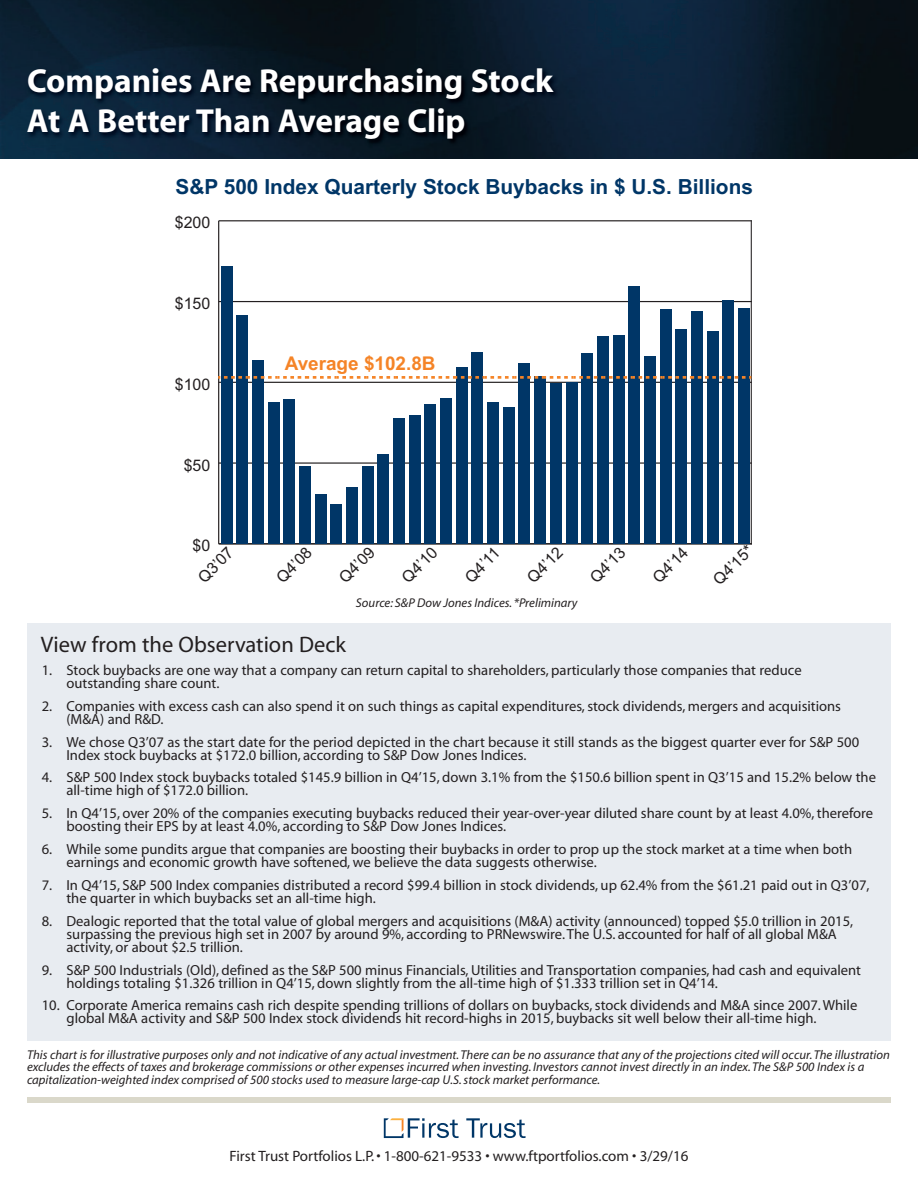
<style>
.page{position:relative;width:918px;height:1188px;background:#fff}
.page>*{position:absolute;margin:0;border:0;box-sizing:border-box;transform-origin:0 0}
.t1{font:700 33.3px/40px "Myriad";color:#fff}
.t2{font:22.5px "Myriad";color:#231f20}
.t3{font:700 20.85px "Arial";color:#003667}
.t4{font:700 18.9px "Arial";color:#f58427}
.t5{font:16.05px "Arial";color:#231f20}
.t6{font:15px "Myriad";color:#231f20}
.t7{font:14.7px/13px "Myriad";color:#231f20}
.t8{font:italic 12.75px/12.8px "Myriad";color:#231f20}
</style>
<div class="page">
<div style="left:27px;top:624px;width:864px;height:417px;background:#e8ecf1"></div>
<img style="left:0;top:0;width:918px;height:159px">
<svg style="left:466px;top:1118px;width:60px;height:20px"></svg>
<svg style="left:384px;top:1118px;width:75px;height:20px"></svg>
<div style="left:27px;top:1097px;width:864px;height:6px;background:#dad8ca"></div>
<img style="left:15px;top:52px;width:587px;height:99px">
<hr style="left:751px;top:220px;width:1px;height:324px;background:#231f20">
<hr style="left:218px;top:221px;width:1px;height:323px;background:#231f20">
<hr style="left:219px;top:543px;width:533px;height:1px;background:#231f20">
<hr style="left:219px;top:462px;width:533px;height:2px;background:#231f20">
<hr style="left:219px;top:382px;width:533px;height:1px;background:#231f20">
<hr style="left:219px;top:301px;width:533px;height:1px;background:#231f20">
<hr style="left:219px;top:220px;width:533px;height:1px;background:#231f20">
<div style="left:221px;top:266px;width:11px;height:278px;background:#003667"></div>
<div style="left:237px;top:315px;width:11px;height:229px;background:#003667"></div>
<div style="left:252px;top:360px;width:12px;height:184px;background:#003667"></div>
<div style="left:268px;top:402px;width:11px;height:142px;background:#003667"></div>
<div style="left:284px;top:399px;width:11px;height:145px;background:#003667"></div>
<div style="left:299px;top:466px;width:12px;height:78px;background:#003667"></div>
<div style="left:315px;top:494px;width:11px;height:50px;background:#003667"></div>
<div style="left:331px;top:505px;width:11px;height:39px;background:#003667"></div>
<div style="left:346px;top:487px;width:12px;height:57px;background:#003667"></div>
<div style="left:362px;top:467px;width:11px;height:77px;background:#003667"></div>
<div style="left:378px;top:455px;width:11px;height:89px;background:#003667"></div>
<div style="left:393px;top:418px;width:12px;height:126px;background:#003667"></div>
<div style="left:409px;top:415px;width:11px;height:129px;background:#003667"></div>
<div style="left:425px;top:404px;width:11px;height:140px;background:#003667"></div>
<div style="left:440px;top:399px;width:12px;height:145px;background:#003667"></div>
<div style="left:456px;top:367px;width:11px;height:177px;background:#003667"></div>
<div style="left:472px;top:353px;width:11px;height:191px;background:#003667"></div>
<div style="left:487px;top:402px;width:12px;height:142px;background:#003667"></div>
<div style="left:503px;top:408px;width:11px;height:136px;background:#003667"></div>
<div style="left:519px;top:363px;width:11px;height:181px;background:#003667"></div>
<div style="left:534px;top:376px;width:12px;height:168px;background:#003667"></div>
<div style="left:550px;top:384px;width:11px;height:160px;background:#003667"></div>
<div style="left:566px;top:382px;width:11px;height:162px;background:#003667"></div>
<div style="left:582px;top:353px;width:11px;height:191px;background:#003667"></div>
<div style="left:597px;top:337px;width:12px;height:207px;background:#003667"></div>
<div style="left:613px;top:335px;width:11px;height:209px;background:#003667"></div>
<div style="left:629px;top:287px;width:11px;height:257px;background:#003667"></div>
<div style="left:644px;top:356px;width:12px;height:188px;background:#003667"></div>
<div style="left:660px;top:309px;width:11px;height:235px;background:#003667"></div>
<div style="left:676px;top:330px;width:11px;height:214px;background:#003667"></div>
<div style="left:691px;top:311px;width:12px;height:233px;background:#003667"></div>
<div style="left:707px;top:331px;width:11px;height:213px;background:#003667"></div>
<div style="left:723px;top:301px;width:11px;height:243px;background:#003667"></div>
<div style="left:738px;top:308px;width:12px;height:236px;background:#003667"></div>
<svg style="left:218px;top:376px;width:533px;height:3px"></svg>
<h1 class="t1" style="left:27px;top:64px;width:528px">Companies Are Repurchasing Stock<br>At A Better Than Average Clip</h1>
<h3 class="t3" style="left:176px;top:172px;width:579px">S&amp;P 500 Index Quarterly Stock Buybacks in $ U.S. Billions</h3>
<p class="t5" style="left:175px;top:212px;width:37px">$200</p>
<p class="t5" style="left:175px;top:292px;width:37px">$150</p>
<p class="t5" style="left:175px;top:373px;width:37px">$100</p>
<p class="t5" style="left:184px;top:454px;width:28px">$50</p>
<p class="t5" style="left:193px;top:535px;width:19px">$0</p>
<p class="t5" style="left:193px;top:572px;width:44px;rotate:-45deg">Q3’07</p>
<p class="t4" style="left:285px;top:350px;width:152px">Average $102.8B</p>
<p class="t5" style="left:271px;top:572px;width:44px;rotate:-45deg">Q4’08</p>
<p class="t5" style="left:334px;top:572px;width:44px;rotate:-45deg">Q4’09</p>
<p class="t5" style="left:397px;top:572px;width:44px;rotate:-45deg">Q4’10</p>
<p class="t5" style="left:460px;top:572px;width:43px;rotate:-45deg">Q4’11</p>
<p class="t5" style="left:522px;top:572px;width:44px;rotate:-45deg">Q4’12</p>
<p class="t5" style="left:585px;top:572px;width:44px;rotate:-45deg">Q4’13</p>
<p class="t8" style="left:356px;top:598px;width:223px">Source: S&amp;P Dow Jones Indices. *Preliminary</p>
<p class="t5" style="left:648px;top:572px;width:44px;rotate:-45deg">Q4’14</p>
<p class="t5" style="left:708px;top:574px;width:50px;rotate:-45deg">Q4’15*</p>
<h2 class="t2" style="left:41px;top:636px;width:307px">View from the Observation Deck</h2>
<p class="t7" style="left:66px;top:665px;width:737px;text-indent:-25px">1. Stock buybacks are one way that a company can return capital to shareholders, particularly those companies that reduce outstanding share count.</p>
<p class="t7" style="left:66px;top:701px;width:776px;text-indent:-25px">2. Companies with excess cash can also spend it on such things as capital expenditures, stock dividends, mergers and acquisitions (M&amp;A) and R&amp;D.</p>
<p class="t7" style="left:66px;top:736px;width:794px;text-indent:-25px">3. We chose Q3’07 as the start date for the period depicted in the chart because it still stands as the biggest quarter ever for S&amp;P 500<br>Index stock buybacks at $172.0 billion, according to S&amp;P Dow Jones Indices.</p>
<p class="t7" style="left:66px;top:772px;width:811px;text-indent:-25px">4. S&amp;P 500 Index stock buybacks totaled $145.9 billion in Q4’15, down 3.1% from the $150.6 billion spent in Q3’15 and 15.2% below the all-time high of $172.0 billion.</p>
<p class="t7" style="left:66px;top:808px;width:808px;text-indent:-25px">5. In Q4’15, over 20% of the companies executing buybacks reduced their year-over-year diluted share count by at least 4.0%, therefore boosting their EPS by at least 4.0%, according to S&amp;P Dow Jones Indices.</p>
<p class="t7" style="left:66px;top:844px;width:787px;text-indent:-25px">6. While some pundits argue that companies are boosting their buybacks in order to prop up the stock market at a time when both earnings and economic growth have softened, we believe the data suggests otherwise.</p>
<p class="t7" style="left:66px;top:880px;width:805px;text-indent:-25px">7. In Q4’15, S&amp;P 500 Index companies distributed a record $99.4 billion in stock dividends, up 62.4% from the $61.21 paid out in Q3’07, the quarter in which buybacks set an all-time high.</p>
<p class="t7" style="left:66px;top:916px;width:788px;text-indent:-25px">8. Dealogic reported that the total value of global mergers and acquisitions (M&amp;A) activity (announced) topped $5.0 trillion in 2015, surpassing the previous high set in 2007 by around 9%, according to PRNewswire.The U.S. accounted for half of all global M&amp;A activity, or about $2.5 trillion.</p>
<p class="t7" style="left:66px;top:964px;width:796px;text-indent:-25px">9. S&amp;P 500 Industrials (Old), defined as the S&amp;P 500 minus Financials, Utilities and Transportation companies, had cash and equivalent holdings totaling $1.326 trillion in Q4’15, down slightly from the all-time high of $1.333 trillion set in Q4’14.</p>
<p class="t7" style="left:66px;top:1000px;width:792px;text-indent:-25px">10. Corporate America remains cash rich despite spending trillions of dollars on buybacks, stock dividends and M&amp;A since 2007.While global M&amp;A activity and S&amp;P 500 Index stock dividends hit record-highs in 2015, buybacks sit well below their all-time high.</p>
<p class="t8" style="left:27px;top:1049px;width:864px">This chart is for illustrative purposes only and not indicative of any actual investment.There can be no assurance that any of the projections cited will occur.The illustration excludes the effects of taxes and brokerage commissions or other expenses incurred when investing. Investors cannot invest directly in an index.The S&amp;P 500 Index is a capitalization-weighted index comprised of 500 stocks used to measure large-cap U.S.stock market performance.</p>
<p class="t6" style="left:230px;top:1151px;width:460px">First Trust Portfolios L.P.• 1-800-621-9533 • www.ftportfolios.com • 3/29/16</p>
</div>
